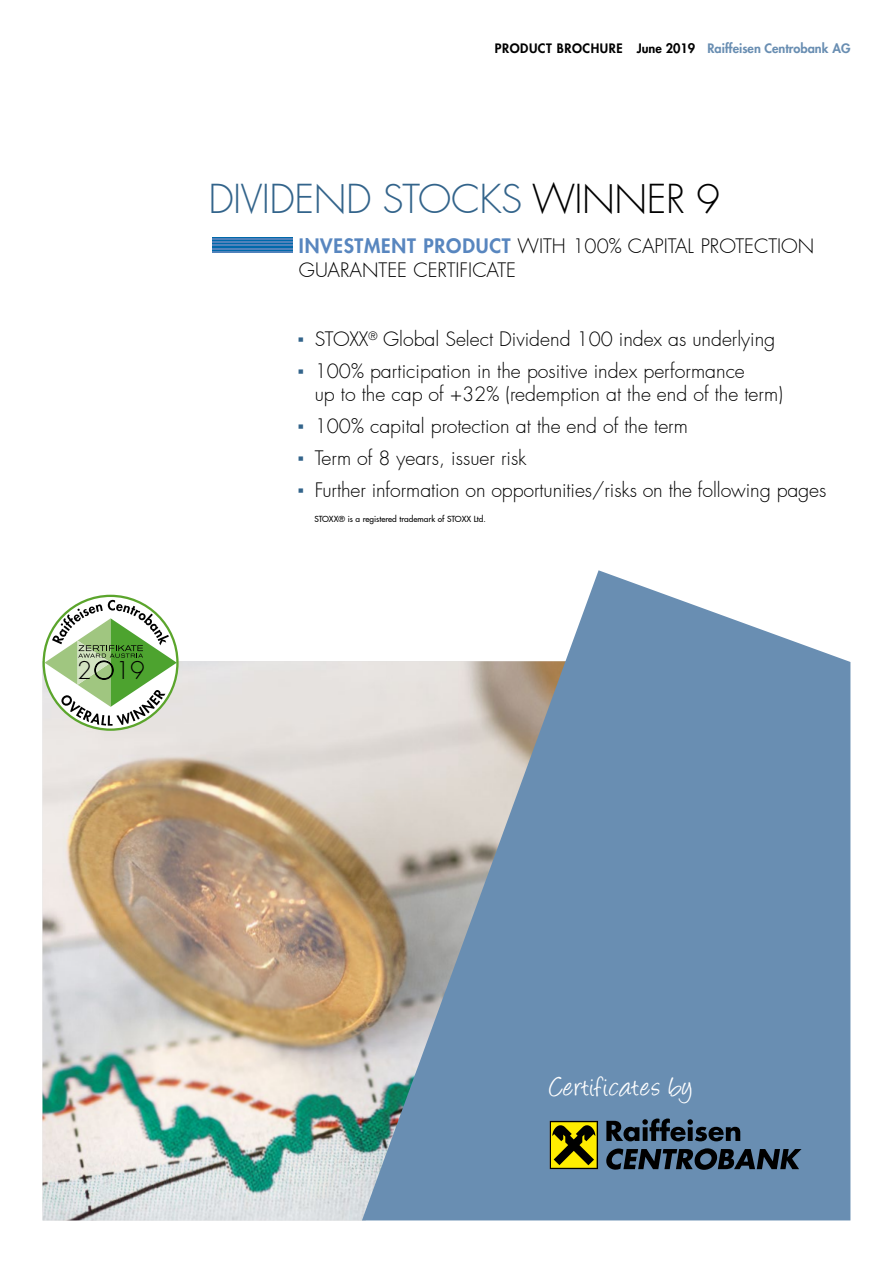
<style>
.page{position:relative;width:893px;height:1263px;background:#fff}
.page>*{position:absolute;margin:0;border:0;box-sizing:border-box;transform-origin:0 0}
.Titel_Blau{font:300 39px "Futura LT Pro";letter-spacing:-.015em;color:#33648b}
.t1{font:31.5px "Angelina";letter-spacing:.03em;color:#fff}
.t2{font:300 23.7px "Futura";color:#000}
.t3{font:300 19.5px/23.2px "Futura LT Pro";color:#000}
.Kopfzeile{font:800 12.75px "Futura LT Pro";color:#000}
.Disclaimer{font:500 8.25px "Futura LT Pro";color:#000}
.s1{color:#698eb2}
.s2{color:#000}
.s3{font-weight:800;color:#5886bf}
.s4{font-family:"Trebuchet MS";font-weight:400;color:#33648b}
</style>
<div class="page">
<img style="left:43px;top:661px;width:319px;height:559px">
<svg style="left:362px;top:570px;width:488px;height:650px;background:#88a2b9"></svg>
<div style="left:550px;top:1121px;width:48px;height:48px;background:#000"></div>
<div style="left:551px;top:1122px;width:46px;height:46px;background:#ffed00"></div>
<svg style="left:552px;top:1125px;width:43px;height:40px"></svg>
<svg style="left:606px;top:1118px;width:134px;height:23px;background:#384c60"></svg>
<svg style="left:606px;top:1148px;width:195px;height:22px;background:#304152"></svg>
<svg style="left:45px;top:600px;width:132px;height:126px"></svg>
<div style="left:213px;top:238px;width:80px;height:15px;background:#0069aa"></div>
<hr style="left:213px;top:241px;width:80px;height:2px;background:#5082bb">
<hr style="left:213px;top:251px;width:80px;height:2px;background:#5082bb">
<hr style="left:213px;top:244px;width:80px;height:2px;background:#5082bb">
<hr style="left:213px;top:248px;width:80px;height:2px;background:#5082bb">
<hr style="left:213px;top:238px;width:80px;height:2px;background:#5082bb">
<p class="t2" style="left:77px;top:656px;width:69px">2 19</p>
<p class="Kopfzeile" style="left:495px;top:39px;width:357px">PRODUCT BROCHURE June 2019 <span class="s1">Raiffeisen Centrobank AG</span></p>
<p class="Titel_Blau" style="left:208px;top:174px;width:513px">DIVIDEND STOCKS <span class="s2">WINNER 9</span></p>
<p class="t3" style="left:299px;top:235px;width:517px"><span class="s3">INVESTMENT PRODUCT</span> WITH 100% CAPITAL PROTECTION</p>
<p class="t3" style="left:299px;top:258px;width:219px">GUARANTEE CERTIFICATE</p>
<p class="t3" style="left:298px;top:328px;width:479px"><span class="s4">▪</span> STOXX<sup>®</sup> Global Select Dividend 100 index as underlying</p>
<p class="t3" style="left:315px;top:360px;width:470px;text-indent:-17px"><span class="s4">▪</span> 100% participation in the positive index performance<br>up to the cap of +32% (redemption at the end of the term)</p>
<p class="t3" style="left:298px;top:415px;width:392px"><span class="s4">▪</span> 100% capital protection at the end of the term</p>
<p class="t3" style="left:298px;top:446px;width:230px"><span class="s4">▪</span> Term of 8 years, issuer risk</p>
<p class="t3" style="left:298px;top:478px;width:530px"><span class="s4">▪</span> Further information on opportunities/risks on the following pages</p>
<p class="Disclaimer" style="left:314px;top:512px;width:173px">STOXX® is a registered trademark of STOXX Ltd.</p>
<p class="t1" style="left:550px;top:1073px;width:144px">Certificates by</p>
</div>
